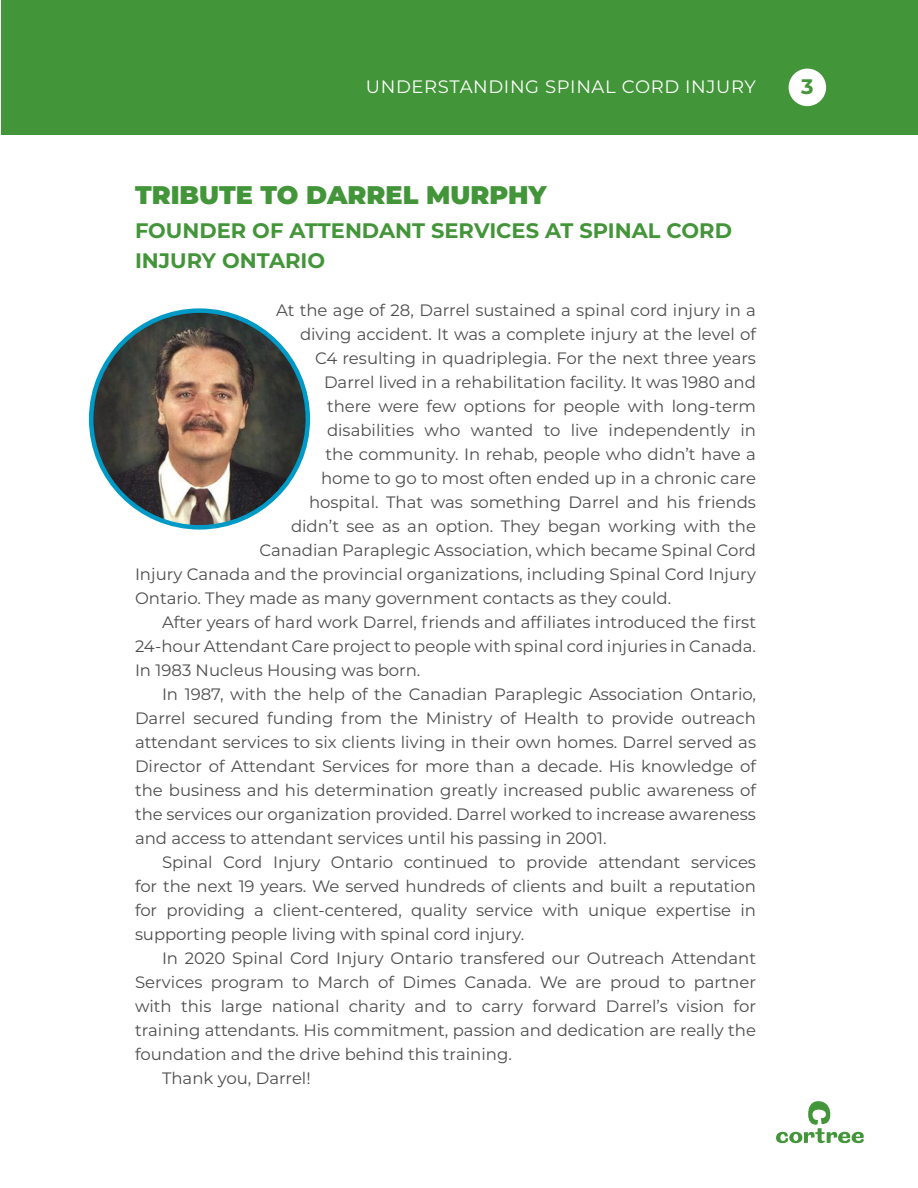
<style>
.page{position:relative;width:918px;height:1188px;background:#fff}
.page>*{position:absolute;margin:0;border:0;box-sizing:border-box;transform-origin:0 0}
.Tribute{font:900 25.5px "Montserrat";color:#439539}
.Tribute2{font:700 21px/30px "Montserrat";color:#439539}
.t1{font:18px "Montserrat";letter-spacing:.035em;color:#fff}
.indented_text{font:16.5px/24px "Montserrat";color:#4d4d4f;text-align:justify}
.text_no_indent{font:16.5px "Montserrat";color:#4d4d4f}
</style>
<div class="page">
<hr style="left:0;top:0;width:1px;height:135px;background:#439539">
<div style="left:1px;top:0;width:917px;height:135px;background:#439539"></div>
<div style="left:789px;top:69px;width:37px;height:37px;background:#fff;border-radius:50%"></div>
<svg style="left:776px;top:1101px;width:88px;height:42px"></svg>
<img style="left:91px;top:311px;width:217px;height:216px;border-radius:108px">
<p class="t1" style="left:366px;top:74px;width:392px">UNDERSTANDING SPINAL CORD INJURY</p>
<p class="Tribute2" style="left:801px;top:71px;width:14px">3</p>
<h1 class="Tribute" style="left:135px;top:176px;width:413px">TRIBUTE TO DARREL MURPHY</h1>
<h1 class="Tribute2" style="left:135px;top:215px;width:599px">FOUNDER OF ATTENDANT SERVICES AT SPINAL CORD<br>INJURY ONTARIO</h1>
<p class="text_no_indent" style="left:276px;top:299px;width:481px">At the age of 28, Darrel sustained a spinal cord injury in a</p>
<p class="text_no_indent" style="left:300px;top:323px;width:458px">diving accident. It was a complete injury at the level of</p>
<p class="text_no_indent" style="left:315px;top:347px;width:443px">C4 resulting in quadriplegia. For the next three years</p>
<p class="text_no_indent" style="left:324px;top:371px;width:433px">Darrel lived in a rehabilitation facility. It was 1980 and</p>
<p class="text_no_indent" style="left:327px;top:395px;width:430px">there were few options for people with long-term</p>
<p class="text_no_indent" style="left:327px;top:419px;width:431px">disabilities who wanted to live independently in</p>
<p class="text_no_indent" style="left:326px;top:443px;width:432px">the community. In rehab, people who didn’t have a</p>
<p class="text_no_indent" style="left:321px;top:467px;width:437px">home to go to most often ended up in a chronic care</p>
<p class="text_no_indent" style="left:309px;top:491px;width:448px">hospital. That was something Darrel and his friends</p>
<p class="text_no_indent" style="left:291px;top:515px;width:467px">didn’t see as an option. They began working with the</p>
<p class="text_no_indent" style="left:260px;top:539px;width:498px">Canadian Paraplegic Association, which became Spinal Cord</p>
<p class="text_no_indent" style="left:135px;top:563px;width:623px">Injury Canada and the provincial organizations, including Spinal Cord Injury</p>
<p class="text_no_indent" style="left:135px;top:587px;width:538px">Ontario. They made as many government contacts as they could.</p>
<p class="indented_text" style="left:135px;top:610px;width:623px;text-indent:27px">After years of hard work Darrel, friends and affiliates introduced the first 24-hour Attendant Care project to people with spinal cord injuries in Canada.<br>In 1983 Nucleus Housing was born.</p>
<p class="indented_text" style="left:135px;top:682px;width:623px;text-indent:27px">In 1987, with the help of the Canadian Paraplegic Association Ontario, Darrel secured funding from the Ministry of Health to provide outreach attendant services to six clients living in their own homes. Darrel served as Director of Attendant Services for more than a decade. His knowledge of the business and his determination greatly increased public awareness of the services our organization provided. Darrel worked to increase awareness and access to attendant services until his passing in 2001.</p>
<p class="indented_text" style="left:135px;top:850px;width:622px;text-indent:27px">Spinal Cord Injury Ontario continued to provide attendant services for the next 19 years. We served hundreds of clients and built a reputation for providing a client-centered, quality service with unique expertise in supporting people living with spinal cord injury.</p>
<p class="indented_text" style="left:135px;top:946px;width:623px;text-indent:27px">In 2020 Spinal Cord Injury Ontario transfered our Outreach Attendant Services program to March of Dimes Canada. We are proud to partner with this large national charity and to carry forward Darrel’s vision for training attendants. His commitment, passion and dedication are really the foundation and the drive behind this training.</p>
<p class="indented_text" style="left:162px;top:1066px;width:150px">Thank you, Darrel!</p>
</div>
